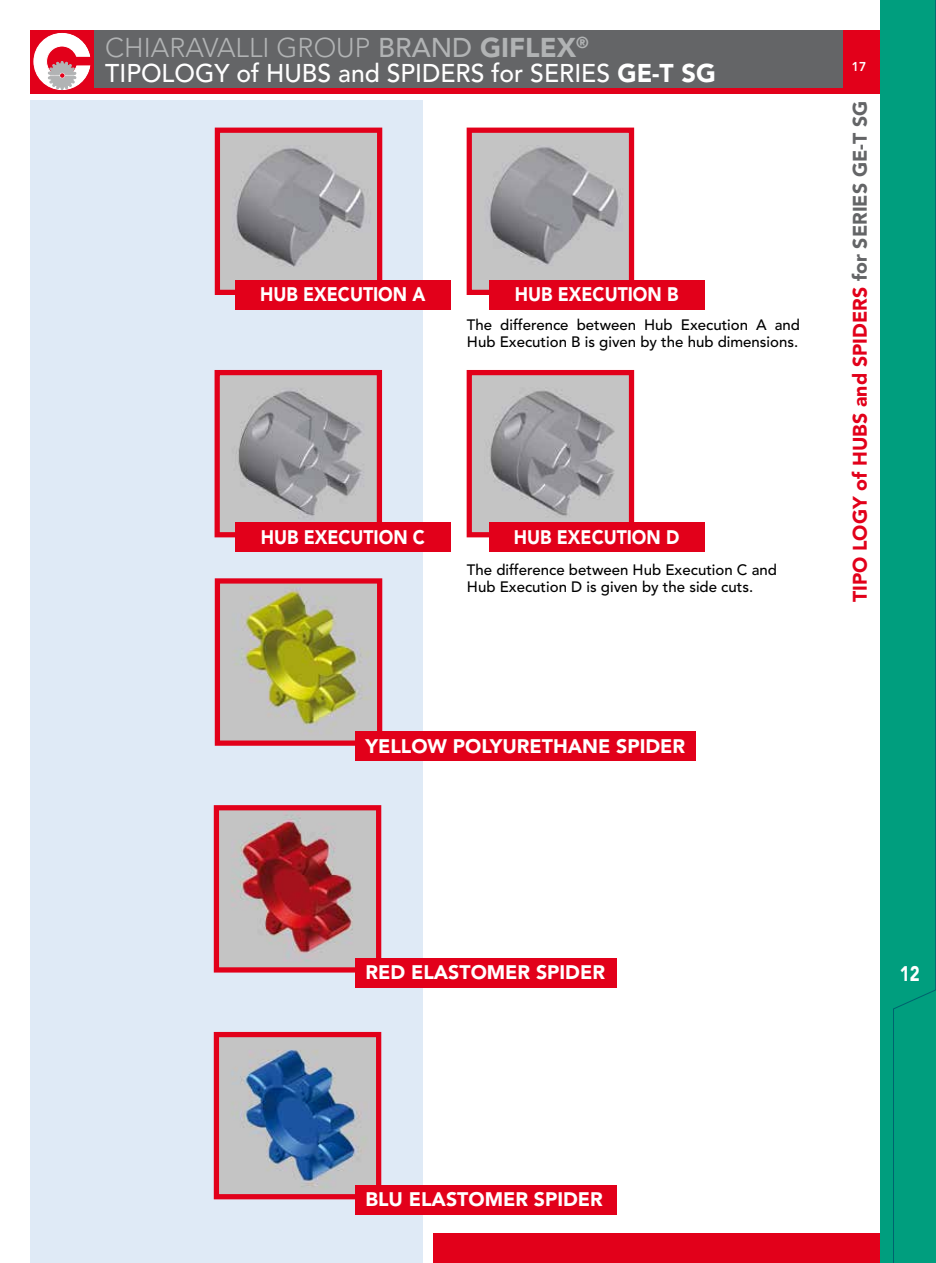
<style>
.page{position:relative;width:936px;height:1263px;background:#fff}
.page>*{position:absolute;margin:0;border:0;box-sizing:border-box;transform-origin:0 0}
.t1{font:300 27px "Avenir LT Std";color:#b1b3b4}
.t2{font:500 25.5px "Avenir LT Std";color:#fff}
.t3{font:900 21px "Avenir LT Std";color:#fff;scale:.8 1}
.t4{font:900 19.5px "Avenir LT Std";color:#fff}
.t5{font:900 19.5px "Avenir LT Std";color:#fff;scale:.9 1}
.t6{font:900 19.5px "Avenir LT Std";color:#e2001a}
.t7{font:500 15px/16.5px "Avenir LT Std";color:#000}
.t8{font:800 12.75px "Avenir LT Std";color:#fff;scale:.95 1}
.s1{font-weight:500}
.s2{font-weight:900}
.s3{color:#646567}
</style>
<div class="page">
<div style="left:30px;top:101px;width:393px;height:1162px;background:#dfeaf6"></div>
<img style="left:220px;top:376px;width:156px;height:155px">
<div style="left:214px;top:370px;width:168px;height:167px;border:5px solid #e2001a"></div>
<img style="left:221px;top:584px;width:155px;height:156px">
<div style="left:215px;top:578px;width:167px;height:168px;border:5px solid #e2001a"></div>
<div style="left:32px;top:30px;width:811px;height:64px;background:#646567"></div>
<div style="left:30px;top:30px;width:64px;height:64px;background:#e2001a"></div>
<svg style="left:33px;top:33px;width:58px;height:57px"></svg>
<div style="left:94px;top:88px;width:749px;height:6px;background:#e2001a"></div>
<div style="left:433px;top:1233px;width:473px;height:30px;background:#e2001a"></div>
<div style="left:843px;top:30px;width:63px;height:64px;background:#e2001a"></div>
<img style="left:220px;top:811px;width:155px;height:155px">
<div style="left:214px;top:805px;width:167px;height:167px;border:5px solid #e2001a"></div>
<img style="left:220px;top:1038px;width:155px;height:155px">
<div style="left:214px;top:1032px;width:167px;height:167px;border:5px solid #e2001a"></div>
<img style="left:472px;top:134px;width:156px;height:155px">
<div style="left:466px;top:128px;width:168px;height:167px;border:5px solid #e2001a"></div>
<img style="left:221px;top:134px;width:155px;height:155px">
<div style="left:215px;top:128px;width:167px;height:167px;border:5px solid #e2001a"></div>
<div style="left:235px;top:280px;width:215px;height:30px;background:#e2001a"></div>
<div style="left:489px;top:280px;width:215px;height:30px;background:#e2001a"></div>
<img style="left:472px;top:376px;width:156px;height:155px">
<div style="left:466px;top:370px;width:168px;height:167px;border:5px solid #e2001a"></div>
<div style="left:235px;top:523px;width:215px;height:29px;background:#e2001a"></div>
<div style="left:489px;top:523px;width:215px;height:29px;background:#e2001a"></div>
<div style="left:355px;top:731px;width:340px;height:29px;background:#e2001a"></div>
<div style="left:355px;top:958px;width:262px;height:29px;background:#e2001a"></div>
<div style="left:355px;top:1185px;width:262px;height:29px;background:#e2001a"></div>
<div style="left:880px;top:0;width:55px;height:1263px;background:#009e7e"></div>
<svg style="left:893px;top:990px;width:42px;height:273px"></svg>
<h1 class="t1" style="left:105px;top:31px;width:485px">CHIARAVALLI GROUP <span class="s1">BRAND</span> <span class="s2">GIFLEX</span><sup>®</sup></h1>
<h2 class="t2" style="left:105px;top:58px;width:612px">TIPOLOGY of HUBS and SPIDERS for SERIES <span class="s2">GE-T SG</span></h2>
<h3 class="t5" style="left:260px;top:283px;width:185px">HUB EXECUTION A</h3>
<h3 class="t5" style="left:515px;top:283px;width:183px">HUB EXECUTION B</h3>
<p class="t7" style="left:467px;top:317px;width:334px">The difference between Hub Execution A and<br>Hub Execution B is given by the hub dimensions.</p>
<h3 class="t5" style="left:261px;top:525px;width:184px">HUB EXECUTION C</h3>
<h3 class="t5" style="left:514px;top:525px;width:185px">HUB EXECUTION D</h3>
<p class="t7" style="left:467px;top:562px;width:311px">The difference between Hub Execution C and<br>Hub Execution D is given by the side cuts.</p>
<p class="t8" style="left:851px;top:59px;width:17px">17</p>
<h3 class="t6" style="left:848px;top:602px;width:503px;rotate:-90deg">TIPO LOGY of HUBS and SPIDERS <span class="s3">for SERIES GE-T SG</span></h3>
<h3 class="t4" style="left:365px;top:735px;width:321px">YELLOW POLYURETHANE SPIDER</h3>
<h3 class="t4" style="left:365px;top:961px;width:241px">RED ELASTOMER SPIDER</h3>
<h3 class="t4" style="left:365px;top:1187px;width:239px">BLU ELASTOMER SPIDER</h3>
<h3 class="t3" style="left:899px;top:961px;width:26px">12</h3>
</div>
